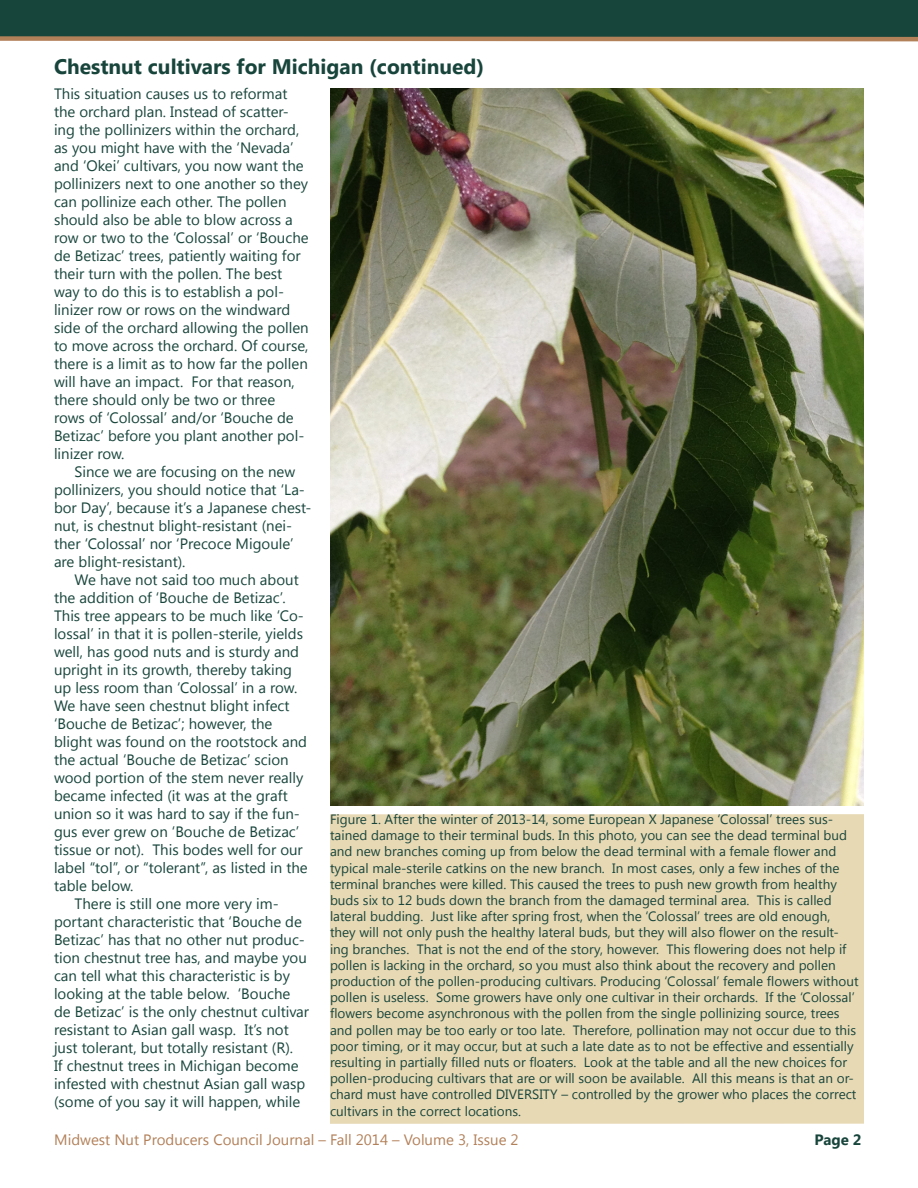
<style>
.page{position:relative;width:918px;height:1188px;background:#fff}
.page>*{position:absolute;margin:0;border:0;box-sizing:border-box;transform-origin:0 0}
.t1{font:700 21px "Segoe UI";color:#18453b}
.t2{font:15px/18px "Segoe UI";color:#18453b}
.t3{font:15px "Segoe UI";color:#b28059}
.t4{font:700 15px "Segoe UI";color:#18453b}
.t5{font:13.5px/16.2px "Segoe UI";color:#18453b}
</style>
<div class="page">
<div style="left:0;top:0;width:918px;height:39px;background:#18453b"></div>
<svg style="left:0;top:36px;width:918px;height:6px;background:#ae8d6e"></svg>
<img style="left:330px;top:88px;width:534px;height:717px">
<div style="left:330px;top:814px;width:534px;height:310px;background:#e8d9b5"></div>
<p class="t1" style="left:54px;top:51px;width:432px">Chestnut cultivars for Michigan (continued)</p>
<p class="t2" style="left:54px;top:84px;width:256px">This situation causes us to reformat the orchard plan. Instead of scatter&shy;ing the pollinizers within the orchard, as you might have with the ‘Nevada’ and ‘Okei’ cultivars, you now want the pollinizers next to one another so they can pollinize each other. The pollen should also be able to blow across a row or two to the ‘Colossal’ or ‘Bouche de Betizac’ trees, patiently waiting for their turn with the pollen. The best way to do this is to establish a pol&shy;linizer row or rows on the windward side of the orchard allowing the pollen to move across the orchard. Of course, there is a limit as to how far the pollen will have an impact. For that reason, there should only be two or three rows of ‘Colossal’ and/or ‘Bouche de Betizac’ before you plant another pol&shy;linizer row.</p>
<p class="t2" style="left:54px;top:462px;width:259px;text-indent:21px">Since we are focusing on the new pollinizers, you should notice that ‘La&shy;bor Day’, because it’s a Japanese chest&shy;nut, is chestnut blight-resistant (nei&shy;ther ‘Colossal’ nor ‘Precoce Migoule’ are blight-resistant).</p>
<p class="t2" style="left:54px;top:570px;width:255px;text-indent:21px">We have not said too much about the addition of ‘Bouche de Betizac’.<br>This tree appears to be much like ‘Co&shy;lossal’ in that it is pollen-sterile, yields well, has good nuts and is sturdy and upright in its growth, thereby taking up less room than ‘Colossal’ in a row.<br>We have seen chestnut blight infect ‘Bouche de Betizac’; however, the blight was found on the rootstock and the actual ‘Bouche de Betizac’ scion wood portion of the stem never really became infected (it was at the graft union so it was hard to say if the fun&shy;gus ever grew on ‘Bouche de Betizac’ tissue or not). This bodes well for our label “tol”, or “tolerant”, as listed in the table below.</p>
<p class="t2" style="left:54px;top:894px;width:257px;text-indent:21px">There is still one more very im&shy;portant characteristic that ‘Bouche de Betizac’ has that no other nut produc&shy;tion chestnut tree has, and maybe you can tell what this characteristic is by looking at the table below. ‘Bouche de Betizac’ is the only chestnut cultivar resistant to Asian gall wasp. It’s not just tolerant, but totally resistant (R).<br>If chestnut trees in Michigan become infested with chestnut Asian gall wasp (some of you say it will happen, while</p>
<p class="t5" style="left:330px;top:811px;width:530px">Figure 1. After the winter of 2013-14, some European X Japanese ‘Colossal’ trees sus&shy;tained damage to their terminal buds. In this photo, you can see the dead terminal bud and new branches coming up from below the dead terminal with a female flower and typical male-sterile catkins on the new branch. In most cases, only a few inches of the terminal branches were killed. This caused the trees to push new growth from healthy buds six to 12 buds down the branch from the damaged terminal area. This is called lateral budding. Just like after spring frost, when the ‘Colossal’ trees are old enough, they will not only push the healthy lateral buds, but they will also flower on the result&shy;ing branches. That is not the end of the story, however. This flowering does not help if pollen is lacking in the orchard, so you must also think about the recovery and pollen production of the pollen-producing cultivars. Producing ‘Colossal’ female flowers without pollen is useless. Some growers have only one cultivar in their orchards. If the ‘Colossal’ flowers become asynchronous with the pollen from the single pollinizing source, trees and pollen may be too early or too late. Therefore, pollination may not occur due to this poor timing, or it may occur, but at such a late date as to not be effective and essentially resulting in partially filled nuts or floaters. Look at the table and all the new choices for pollen-producing cultivars that are or will soon be available. All this means is that an or&shy;chard must have controlled DIVERSITY – controlled by the grower who places the correct cultivars in the correct locations.</p>
<p class="t3" style="left:54px;top:1129px;width:466px">Midwest Nut Producers Council Journal – Fall 2014 – Volume 3, Issue 2</p>
<p class="t4" style="left:814px;top:1129px;width:49px">Page 2</p>
</div>
